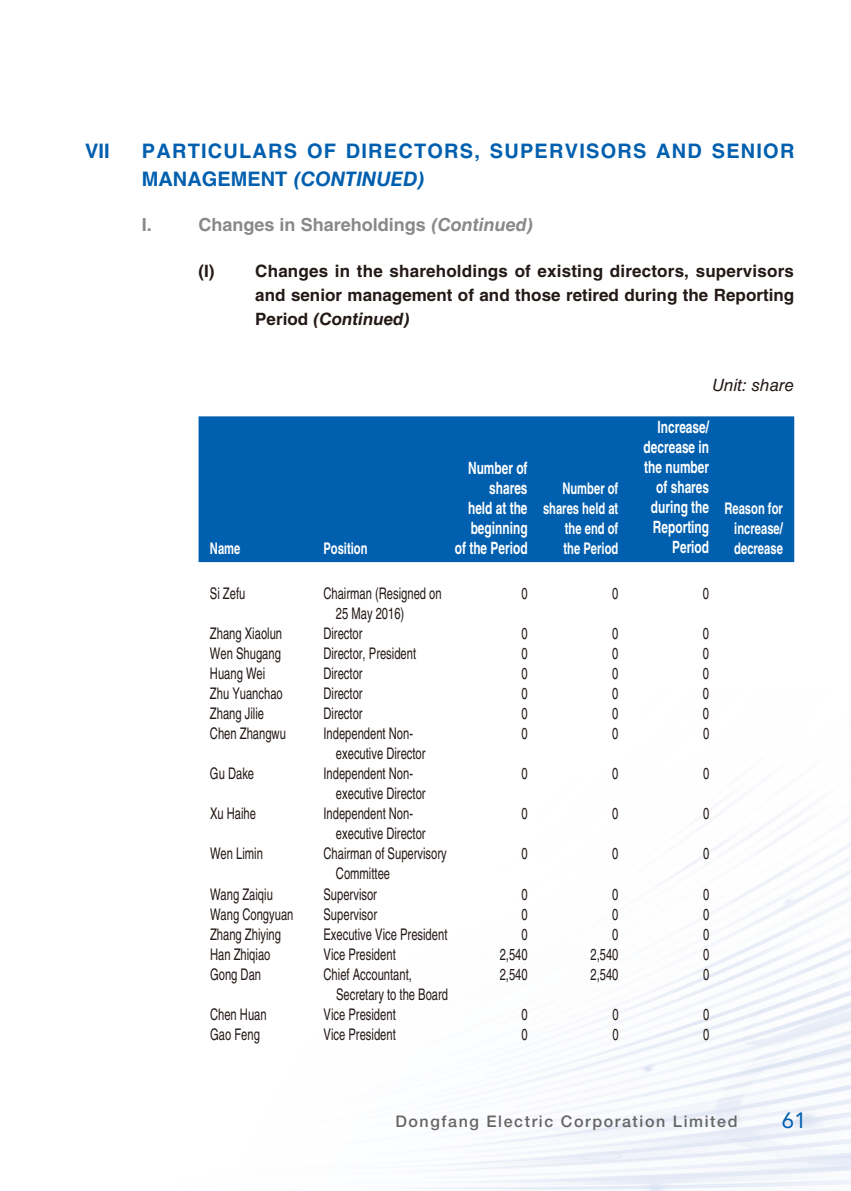
<style>
.page{position:relative;width:851px;height:1191px;background:#fff}
.page>*{position:absolute;margin:0;border:0;box-sizing:border-box;transform-origin:0 0}
.t1{font:22px "Avenir LT Std";color:#005fae}
.t2{font:700 20px/28px "Helvetica LT Std";letter-spacing:.06em;color:#005fae}
.t3{font:700 18px "Helvetica LT Std";color:#898989}
.t4{font:700 17px/24px "Helvetica LT Std";color:#231916;text-align:justify}
.t5{font:700 17px/20px "Helvetica LT Std";color:#fff;text-align:right;scale:.7 1}
.t6{font:italic 17px "Helvetica LT Std";color:#231916}
.t7{font:16px/20px "Helvetica LT Std";color:#231916;scale:.7 1}
.t8{font:700 16px/20px "Helvetica LT Std";color:#fff;text-align:right;scale:.7 1}
.t9{font:500 16px "Helvetica Neue LT Std";letter-spacing:.1em;color:#666565}
.s1{font-style:italic}
</style>
<div class="page">
<div style="left:198px;top:416px;width:596px;height:146px;background:#005fae"></div>
<p class="t2" style="left:85px;top:137px;width:26px">VII</p>
<p class="t2" style="left:142px;top:137px;width:654px">PARTICULARS OF DIRECTORS, SUPERVISORS AND SENIOR<br>MANAGEMENT <span class="s1">(CONTINUED)</span></p>
<p class="t3" style="left:142px;top:214px;width:12px">I.</p>
<p class="t3" style="left:198px;top:214px;width:337px">Changes in Shareholdings <span class="s1">(Continued)</span></p>
<p class="t4" style="left:255px;top:259px;width:540px;text-indent:-57px">(I) Changes in the shareholdings of existing directors, supervisors and senior management of and those retired during the Reporting Period <span class="s1">(Continued)</span></p>
<p class="t8" style="left:210px;top:538px;width:45px">Name</p>
<p class="t8" style="left:323px;top:538px;width:65px">Position</p>
<p class="t5" style="left:455px;top:457px;width:105px">Number of shares<br>held at the beginning<br>of the Period</p>
<p class="t8" style="left:543px;top:478px;width:109px">Number of shares held at the end of<br>the Period</p>
<p class="t6" style="left:712px;top:376px;width:84px">Unit: share</p>
<p class="t5" style="left:643px;top:417px;width:95px">Increase/ decrease in the number of shares during the<br>Reporting<br>Period</p>
<p class="t8" style="left:734px;top:498px;width:71px;text-align:justify;text-indent:-10px">Reason for increase/ decrease</p>
<p class="t7" style="left:210px;top:584px;width:52px">Si Zefu</p>
<p class="t7" style="left:336px;top:584px;width:153px;text-indent:-12px">Chairman (Resigned on<br>25 May 2016)</p>
<p class="t7" style="left:521px;top:584px;width:10px">0</p>
<p class="t7" style="left:612px;top:584px;width:10px">0</p>
<p class="t7" style="left:702px;top:584px;width:10px">0</p>
<p class="t7" style="left:210px;top:624px;width:105px">Zhang Xiaolun</p>
<p class="t7" style="left:323px;top:624px;width:57px">Director</p>
<p class="t7" style="left:521px;top:624px;width:10px">0</p>
<p class="t7" style="left:612px;top:624px;width:10px">0</p>
<p class="t7" style="left:702px;top:624px;width:10px">0</p>
<p class="t7" style="left:210px;top:644px;width:103px">Wen Shugang</p>
<p class="t7" style="left:323px;top:644px;width:134px">Director, President</p>
<p class="t7" style="left:521px;top:644px;width:10px">0</p>
<p class="t7" style="left:612px;top:644px;width:10px">0</p>
<p class="t7" style="left:702px;top:644px;width:10px">0</p>
<p class="t7" style="left:210px;top:664px;width:81px">Huang Wei</p>
<p class="t7" style="left:323px;top:664px;width:57px">Director</p>
<p class="t7" style="left:521px;top:664px;width:10px">0</p>
<p class="t7" style="left:612px;top:664px;width:10px">0</p>
<p class="t7" style="left:702px;top:664px;width:10px">0</p>
<p class="t7" style="left:210px;top:684px;width:106px">Zhu Yuanchao</p>
<p class="t7" style="left:323px;top:684px;width:57px">Director</p>
<p class="t7" style="left:521px;top:684px;width:10px">0</p>
<p class="t7" style="left:612px;top:684px;width:10px">0</p>
<p class="t7" style="left:702px;top:684px;width:10px">0</p>
<p class="t7" style="left:210px;top:704px;width:79px">Zhang Jilie</p>
<p class="t7" style="left:323px;top:704px;width:57px">Director</p>
<p class="t7" style="left:521px;top:704px;width:10px">0</p>
<p class="t7" style="left:612px;top:704px;width:10px">0</p>
<p class="t7" style="left:702px;top:704px;width:10px">0</p>
<p class="t7" style="left:210px;top:724px;width:110px">Chen Zhangwu</p>
<p class="t7" style="left:336px;top:724px;width:130px;text-indent:-12px">Independent Non&shy;executive Director</p>
<p class="t7" style="left:521px;top:724px;width:10px">0</p>
<p class="t7" style="left:612px;top:724px;width:10px">0</p>
<p class="t7" style="left:703px;top:724px;width:10px">0</p>
<p class="t7" style="left:210px;top:764px;width:65px">Gu Dake</p>
<p class="t7" style="left:336px;top:764px;width:130px;text-indent:-12px">Independent Non&shy;executive Director</p>
<p class="t7" style="left:521px;top:764px;width:10px">0</p>
<p class="t7" style="left:612px;top:764px;width:10px">0</p>
<p class="t7" style="left:703px;top:764px;width:10px">0</p>
<p class="t7" style="left:210px;top:804px;width:67px">Xu Haihe</p>
<p class="t7" style="left:336px;top:804px;width:130px;text-indent:-12px">Independent Non&shy;executive Director</p>
<p class="t7" style="left:521px;top:804px;width:10px">0</p>
<p class="t7" style="left:612px;top:804px;width:10px">0</p>
<p class="t7" style="left:703px;top:804px;width:10px">0</p>
<p class="t7" style="left:210px;top:844px;width:77px">Wen Limin</p>
<p class="t7" style="left:336px;top:844px;width:160px;text-indent:-12px">Chairman of Supervisory<br>Committee</p>
<p class="t7" style="left:521px;top:844px;width:10px">0</p>
<p class="t7" style="left:612px;top:844px;width:10px">0</p>
<p class="t7" style="left:703px;top:844px;width:10px">0</p>
<p class="t7" style="left:210px;top:884px;width:91px">Wang Zaiqiu</p>
<p class="t7" style="left:323px;top:884px;width:78px">Supervisor</p>
<p class="t7" style="left:521px;top:884px;width:10px">0</p>
<p class="t7" style="left:612px;top:884px;width:10px">0</p>
<p class="t7" style="left:703px;top:884px;width:10px">0</p>
<p class="t7" style="left:210px;top:904px;width:121px">Wang Congyuan</p>
<p class="t7" style="left:323px;top:904px;width:78px">Supervisor</p>
<p class="t7" style="left:521px;top:904px;width:10px">0</p>
<p class="t7" style="left:612px;top:904px;width:10px">0</p>
<p class="t7" style="left:703px;top:904px;width:10px">0</p>
<p class="t7" style="left:210px;top:924px;width:103px">Zhang Zhiying</p>
<p class="t7" style="left:323px;top:924px;width:178px">Executive Vice President</p>
<p class="t7" style="left:521px;top:924px;width:10px">0</p>
<p class="t7" style="left:612px;top:924px;width:10px">0</p>
<p class="t7" style="left:703px;top:924px;width:10px">0</p>
<p class="t7" style="left:210px;top:944px;width:88px">Han Zhiqiao</p>
<p class="t7" style="left:323px;top:944px;width:105px">Vice President</p>
<p class="t7" style="left:499px;top:944px;width:42px">2,540</p>
<p class="t7" style="left:590px;top:944px;width:42px">2,540</p>
<p class="t7" style="left:703px;top:944px;width:10px">0</p>
<p class="t7" style="left:210px;top:964px;width:74px">Gong Dan</p>
<p class="t7" style="left:336px;top:964px;width:162px;text-indent:-12px">Chief Accountant,<br>Secretary to the Board</p>
<p class="t7" style="left:499px;top:964px;width:42px">2,540</p>
<p class="t7" style="left:590px;top:964px;width:42px">2,540</p>
<p class="t7" style="left:703px;top:964px;width:10px">0</p>
<p class="t7" style="left:210px;top:1004px;width:82px">Chen Huan</p>
<p class="t7" style="left:323px;top:1004px;width:105px">Vice President</p>
<p class="t7" style="left:521px;top:1004px;width:10px">0</p>
<p class="t7" style="left:612px;top:1004px;width:10px">0</p>
<p class="t7" style="left:703px;top:1004px;width:10px">0</p>
<p class="t7" style="left:210px;top:1024px;width:73px">Gao Feng</p>
<p class="t7" style="left:323px;top:1024px;width:105px">Vice President</p>
<p class="t7" style="left:521px;top:1024px;width:10px">0</p>
<p class="t7" style="left:612px;top:1024px;width:10px">0</p>
<p class="t7" style="left:703px;top:1024px;width:10px">0</p>
<p class="t9" style="left:395px;top:1111px;width:343px">Dongfang Electric Corporation Limited</p>
<h1 class="t1" style="left:781px;top:1107px;width:26px">61</h1>
</div>
